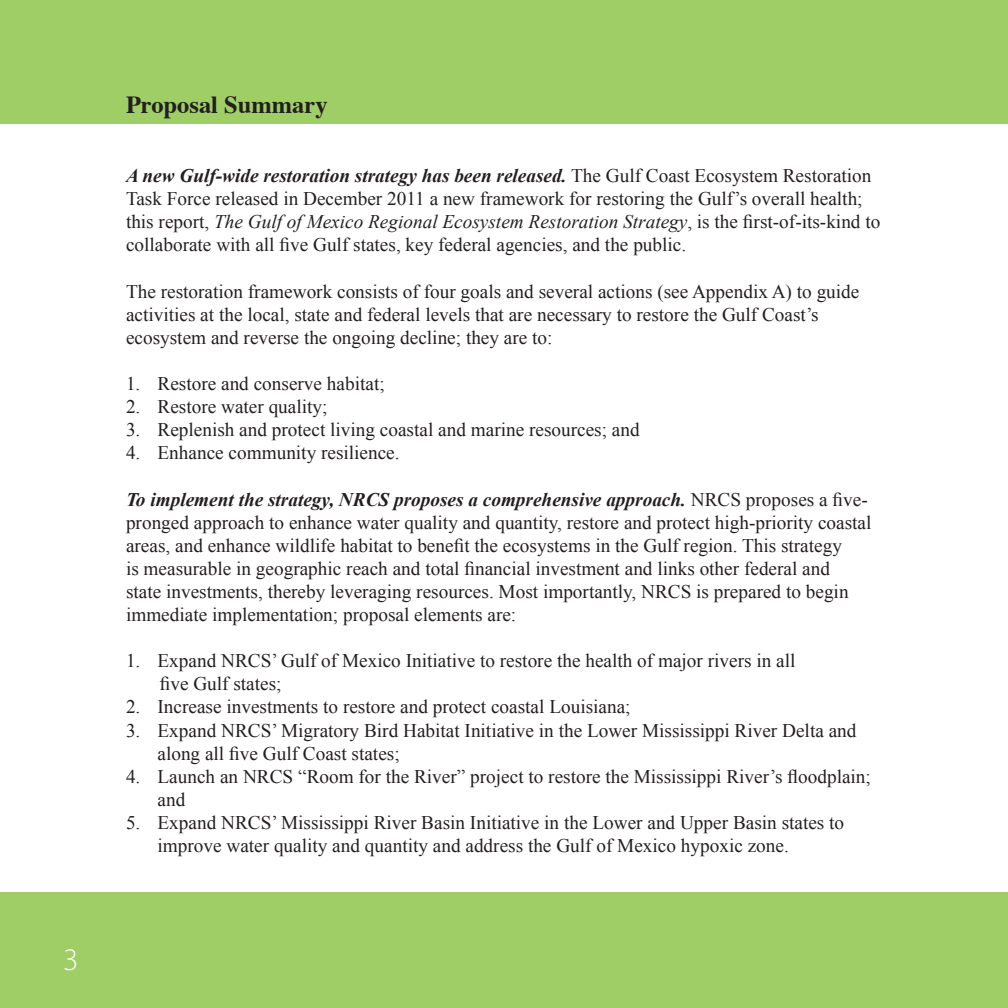
<style>
.page{position:relative;width:1008px;height:1008px;background:#fff}
.page>*{position:absolute;margin:0;border:0;box-sizing:border-box;transform-origin:0 0}
.t1{font:300 31.5px "Myriad Pro";color:#fff}
.t2{font:700 24.5px "Times";color:#231f20}
.BodyText{font:19.25px/23.1px "Times New Roman";color:#231f20}
.bullet_1{font:19.25px "Times New Roman";color:#231f20}
.s1{font-weight:700;font-style:italic}
.s2{font-style:italic}
</style>
<div class="page">
<div style="left:0;top:892px;width:1008px;height:116px;background:#9fce66"></div>
<div style="left:0;top:0;width:1008px;height:123px;background:#9fce66"></div>
<p class="t1" style="left:63px;top:940px;width:17px">3</p>
<p class="t2" style="left:126px;top:81px;width:203px">Proposal Summary</p>
<p class="BodyText" style="left:126px;top:164px;width:756px"><span class="s1">A new Gulf-wide restoration strategy has been released.</span> The Gulf Coast Ecosystem Restoration Task Force released in December 2011 a new framework for restoring the Gulf’s overall health; this report, <span class="s2">The Gulf of Mexico Regional Ecosystem Restoration Strategy</span>, is the first-of-its-kind to collaborate with all five Gulf states, key federal agencies, and the public.</p>
<p class="BodyText" style="left:126px;top:279px;width:735px">The restoration framework consists of four goals and several actions (see Appendix A) to guide activities at the local, state and federal levels that are necessary to restore the Gulf Coast’s ecosystem and reverse the ongoing decline; they are to:</p>
<p class="bullet_1" style="left:126px;top:372px;width:260px">1. Restore and conserve habitat;</p>
<p class="bullet_1" style="left:126px;top:396px;width:203px">2. Restore water quality;</p>
<p class="bullet_1" style="left:126px;top:419px;width:515px">3. Replenish and protect living coastal and marine resources; and</p>
<p class="bullet_1" style="left:126px;top:442px;width:275px">4. Enhance community resilience.</p>
<p class="BodyText" style="left:126px;top:487px;width:747px"><span class="s1">To implement the strategy, NRCS proposes a comprehensive approach.</span> NRCS proposes a five&shy;pronged approach to enhance water quality and quantity, restore and protect high-priority coastal areas, and enhance wildlife habitat to benefit the ecosystems in the Gulf region. This strategy<br>is measurable in geographic reach and total financial investment and links other federal and<br>state investments, thereby leveraging resources. Most importantly, NRCS is prepared to begin immediate implementation; proposal elements are:</p>
<p class="BodyText" style="left:126px;top:649px;width:671px">1. Expand NRCS’ Gulf of Mexico Initiative to restore the health of major rivers in all</p>
<p class="BodyText" style="left:160px;top:672px;width:123px">five Gulf states;</p>
<p class="BodyText" style="left:126px;top:695px;width:506px">2. Increase investments to restore and protect coastal Louisiana;</p>
<p class="BodyText" style="left:158px;top:718px;width:701px;text-indent:-32px">3. Expand NRCS’ Migratory Bird Habitat Initiative in the Lower Mississippi River Delta and along all five Gulf Coast states;</p>
<p class="BodyText" style="left:158px;top:765px;width:715px;text-indent:-32px">4. Launch an NRCS “Room for the River” project to restore the Mississippi River’s floodplain; and</p>
<p class="BodyText" style="left:158px;top:811px;width:688px;text-indent:-32px">5. Expand NRCS’ Mississippi River Basin Initiative in the Lower and Upper Basin states to improve water quality and quantity and address the Gulf of Mexico hypoxic zone.</p>
</div>
